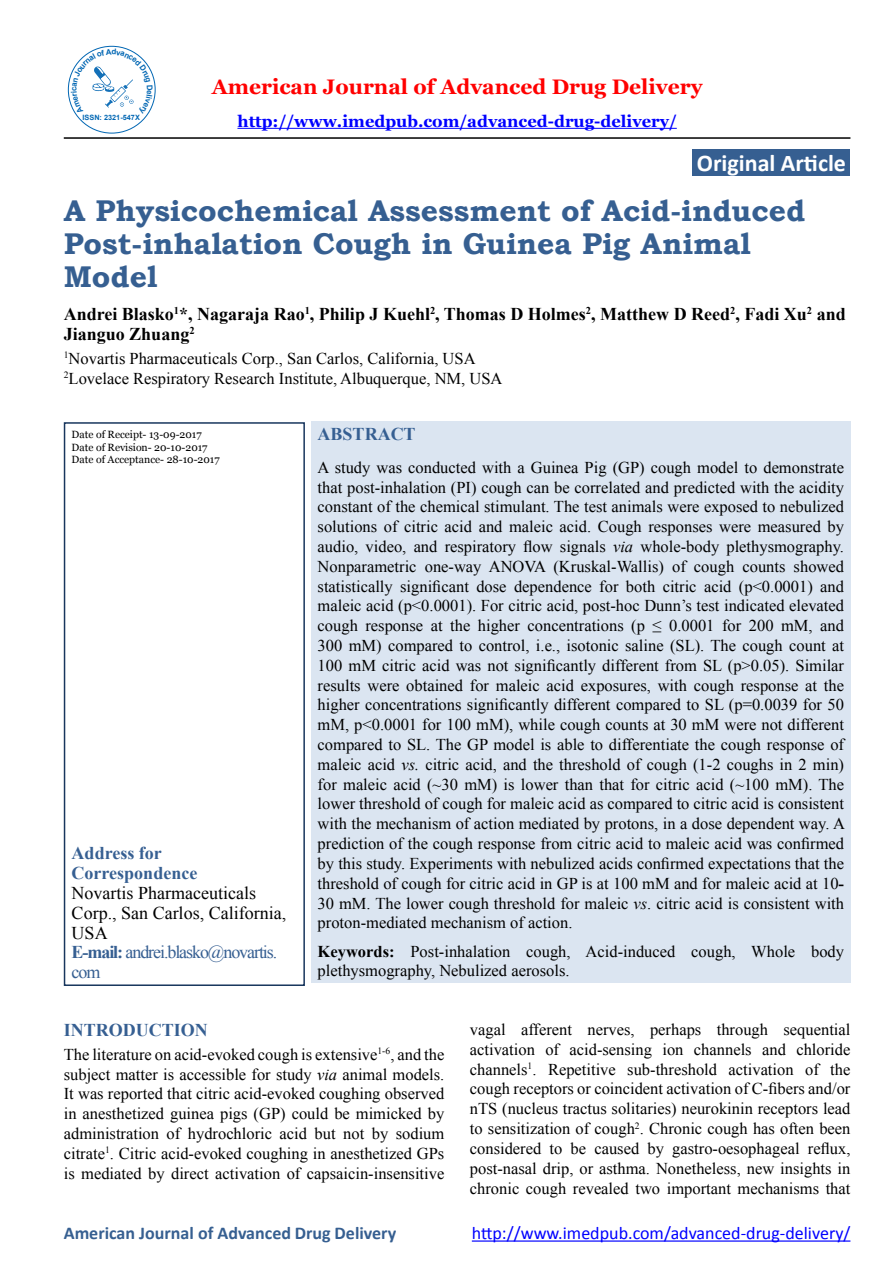
<style>
.page{position:relative;width:893px;height:1263px;background:#fff}
.page>*{position:absolute;margin:0;border:0;box-sizing:border-box;transform-origin:0 0}
.t1{font:700 30px/33px "Bookman Old Style";color:#365f91}
.t2{font:700 24px "Calibri";color:#fff}
.t3{font:700 21px "Georgia";color:#f00}
.t4{font:700 18px/19.8px "Times New Roman";color:#000}
.t5{font:18px/19.8px "Times New Roman";color:#000}
.t6{font:18px "Calibri";color:#00f}
.t7{font:700 18px/19.8px "Times New Roman";color:#365f92}
.t8{font:700 18px "Calibri";color:#365f91}
.t9{font:16.5px/19.8px "Times New Roman";color:#000;text-align:justify}
.t10{font:700 16.5px "Georgia";color:#00f}
.t11{font:10.5px/12.6px "Georgia";color:#000}
.t12{font:700 7.35px "Arial";color:#0066b3}
.s1{font-weight:700;color:#365f92}
.s2{color:#365f92}
.s3{font-style:italic}
.s4{font-weight:700}
</style>
<div class="page">
<hr style="left:472px;top:1240px;width:378px;height:1px;background:#00f">
<hr style="left:237px;top:128px;width:440px;height:1px;background:#00f">
<hr style="left:64px;top:137px;width:786px;height:2px;background:#000">
<div style="left:693px;top:149px;width:157px;height:27px;background:#365f91"></div>
<div style="left:64px;top:422px;width:241px;height:564px;border:2px solid #18365d"></div>
<div style="left:311px;top:422px;width:539px;height:561px;background:#dbe5f1"></div>
<svg style="left:71px;top:49px;width:82px;height:65px"></svg>
<p class="t12" style="left:83px;top:113px;width:59px">ISSN: 2321-547X</p>
<p class="t3" style="left:212px;top:73px;width:492px">American Journal of Advanced Drug Delivery</p>
<p class="t10" style="left:237px;top:111px;width:441px">http://www.imedpub.com/advanced-drug-delivery/</p>
<h2 class="t2" style="left:697px;top:148px;width:151px">Original Article</h2>
<h1 class="t1" style="left:64px;top:194px;width:743px">A Physicochemical Assessment of Acid-induced<br>Post-inhalation Cough in Guinea Pig Animal<br>Model</h1>
<p class="t4" style="left:64px;top:303px;width:783px">Andrei Blasko<sup>1</sup>*, Nagaraja Rao<sup>1</sup>, Philip J Kuehl<sup>2</sup>, Thomas D Holmes<sup>2</sup>, Matthew D Reed<sup>2</sup>, Fadi Xu<sup>2</sup> and<br>Jianguo Zhuang<sup>2</sup></p>
<p class="t9" style="left:64px;top:348px;width:440px"><sup>1</sup>Novartis Pharmaceuticals Corp., San Carlos, California, USA<br><sup>2</sup>Lovelace Respiratory Research Institute, Albuquerque, NM, USA</p>
<p class="t11" style="left:72px;top:428px;width:150px">Date of Receipt- 13-09-2017<br>Date of Revision- 20-10-2017<br>Date of Acceptance- 28-10-2017</p>
<p class="t7" style="left:72px;top:843px;width:127px">Address for<br>Correspondence</p>
<p class="t5" style="left:72px;top:883px;width:216px">Novartis Pharmaceuticals<br>Corp., San Carlos, California,<br>USA<br><span class="s1">E-mail:</span> <span class="s2">andrei.blasko@novartis. com</span></p>
<p class="t7" style="left:318px;top:424px;width:100px">ABSTRACT</p>
<p class="t9" style="left:318px;top:457px;width:529px">A study was conducted with a Guinea Pig (GP) cough model to demonstrate that post-inhalation (PI) cough can be correlated and predicted with the acidity constant of the chemical stimulant. The test animals were exposed to nebulized solutions of citric acid and maleic acid. Cough responses were measured by audio, video, and respiratory flow signals <span class="s3">via</span> whole-body plethysmography.<br>Nonparametric one-way ANOVA (Kruskal-Wallis) of cough counts showed statistically significant dose dependence for both citric acid (p&lt;0.0001) and maleic acid (p&lt;0.0001). For citric acid, post-hoc Dunn’s test indicated elevated cough response at the higher concentrations (p ≤ 0.0001 for 200 mM, and 300 mM) compared to control, i.e., isotonic saline (SL). The cough count at 100 mM citric acid was not significantly different from SL (p&gt;0.05). Similar results were obtained for maleic acid exposures, with cough response at the higher concentrations significantly different compared to SL (p=0.0039 for 50 mM, p&lt;0.0001 for 100 mM), while cough counts at 30 mM were not different compared to SL. The GP model is able to differentiate the cough response of maleic acid <span class="s3">vs.</span> citric acid, and the threshold of cough (1-2 coughs in 2 min) for maleic acid (~30 mM) is lower than that for citric acid (~100 mM). The lower threshold of cough for maleic acid as compared to citric acid is consistent with the mechanism of action mediated by protons, in a dose dependent way. A prediction of the cough response from citric acid to maleic acid was confirmed by this study. Experiments with nebulized acids confirmed expectations that the threshold of cough for citric acid in GP is at 100 mM and for maleic acid at 10<span class="s4">- </span>30 mM. The lower cough threshold for maleic <span class="s3">vs</span>. citric acid is consistent with proton-mediated mechanism of action.</p>
<p class="t9" style="left:318px;top:941px;width:528px"><span class="s4">Keywords:</span> Post-inhalation cough, Acid-induced cough, Whole body plethysmography, Nebulized aerosols.</p>
<p class="t7" style="left:64px;top:1019px;width:145px">INTRODUCTION</p>
<p class="t9" style="left:64px;top:1044px;width:382px">The literature on acid-evoked cough is extensive<sup>1-6</sup>, and the subject matter is accessible for study <span class="s3">via</span> animal models.<br>It was reported that citric acid-evoked coughing observed in anesthetized guinea pigs (GP) could be mimicked by administration of hydrochloric acid but not by sodium citrate<sup>1</sup>. Citric acid-evoked coughing in anesthetized GPs is mediated by direct activation of capsaicin-insensitive</p>
<p class="t9" style="left:470px;top:1019px;width:382px">vagal afferent nerves, perhaps through sequential activation of acid-sensing ion channels and chloride channels<sup>1</sup>. Repetitive sub-threshold activation of the cough receptors or coincident activation of C-fibers and/or nTS (nucleus tractus solitaries) neurokinin receptors lead to sensitization of cough<sup>2</sup>. Chronic cough has often been considered to be caused by gastro-oesophageal reflux, post-nasal drip, or asthma. Nonetheless, new insights in chronic cough revealed two important mechanisms that</p>
<p class="t8" style="left:64px;top:1221px;width:334px">American Journal of Advanced Drug Delivery</p>
<p class="t6" style="left:472px;top:1222px;width:380px">http://www.imedpub.com/advanced-drug-delivery/</p>
</div>
